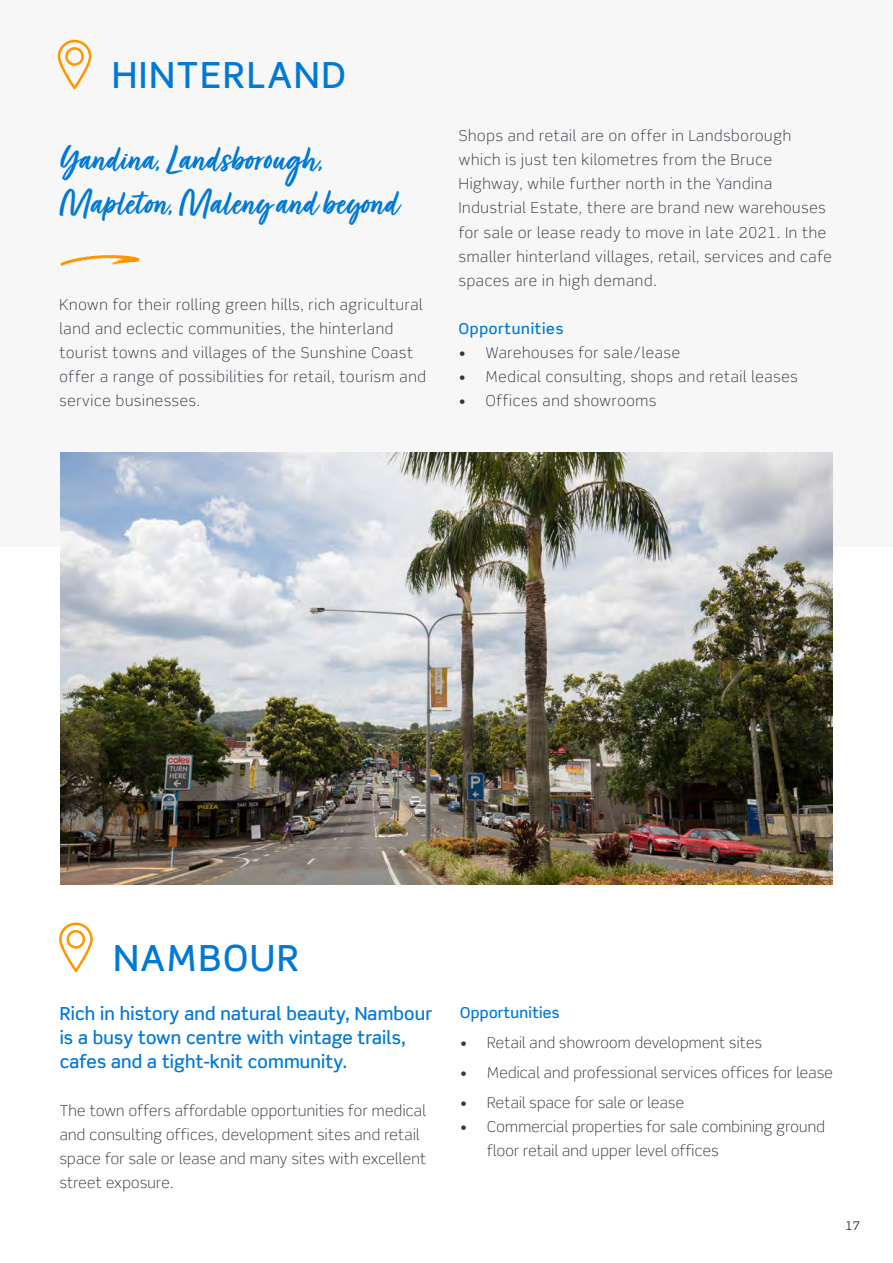
<style>
.page{position:relative;width:893px;height:1263px;background:#fff}
.page>*{position:absolute;margin:0;border:0;box-sizing:border-box;transform-origin:0 0}
.t1{font:72px "Have Heart Swash";color:#ff9600}
.t2{font:39px/43.5px "Turbinado Bold Pro";color:#0079d4}
.t3{font:500 36px "Scene Std";letter-spacing:.06em;color:#0079d4}
.t4{font:500 18px/24px "Scene Std";letter-spacing:.01em;color:#0079d4}
.t5{font:300 15px/24px "Scene Std";letter-spacing:.05em;color:#343741}
.t6{font:300 15px/24px "Scene Std";letter-spacing:.02em;color:#343741}
.t7{font:300 15px/24px "Scene Std";letter-spacing:.025em;color:#343741}
.t8{font:500 15px "Scene Std";letter-spacing:.035em;color:#0079d4}
.t9{font:12px "Scene Std";color:#343741}
</style>
<div class="page">
<div style="left:0;top:0;width:893px;height:546px;background:#f7f7f7"></div>
<img style="left:60px;top:453px;width:773px;height:431px">
<svg style="left:58px;top:40px;width:33px;height:49px"></svg>
<svg style="left:59px;top:922px;width:34px;height:50px"></svg>
<h3 class="t3" style="left:112px;top:53px;width:235px">HINTERLAND</h3>
<h2 class="t2" style="left:60px;top:141px;width:340px">Yandina, Landsborough,<br>Mapleton, Maleny and beyond</h2>
<h1 class="t1" style="left:60px;top:214px;width:84px">b</h1>
<p class="t5" style="left:60px;top:292px;width:368px">Known for their rolling green hills, rich agricultural land and eclectic communities, the hinterland tourist towns and villages of the Sunshine Coast offer a range of possibilities for retail, tourism and service businesses.</p>
<p class="t5" style="left:459px;top:124px;width:374px">Shops and retail are on offer in Landsborough which is just ten kilometres from the Bruce Highway, while further north in the Yandina Industrial Estate, there are brand new warehouses for sale or lease ready to move in late 2021. In the smaller hinterland villages, retail, services and cafe spaces are in high demand.</p>
<p class="t8" style="left:459px;top:319px;width:106px">Opportunities</p>
<p class="t5" style="left:459px;top:340px;width:223px">• Warehouses for sale/lease</p>
<p class="t5" style="left:459px;top:364px;width:340px">• Medical consulting, shops and retail leases</p>
<p class="t5" style="left:459px;top:388px;width:199px">• Offices and showrooms</p>
<h3 class="t3" style="left:113px;top:936px;width:187px">NAMBOUR</h3>
<p class="t4" style="left:60px;top:1002px;width:374px">Rich in history and natural beauty, Nambour is a busy town centre with vintage trails, cafes and a tight-knit community.</p>
<p class="t7" style="left:60px;top:1099px;width:368px">The town offers affordable opportunities for medical and consulting offices, development sites and retail space for sale or lease and many sites with excellent street exposure.</p>
<p class="t8" style="left:460px;top:1004px;width:101px">Opportunities</p>
<p class="t6" style="left:460px;top:1031px;width:303px">• Retail and showroom development sites</p>
<p class="t6" style="left:460px;top:1061px;width:374px">• Medical and professional services offices for lease</p>
<p class="t6" style="left:460px;top:1091px;width:225px">• Retail space for sale or lease</p>
<p class="t6" style="left:487px;top:1115px;width:339px;text-indent:-27px">• Commercial properties for sale combining ground floor retail and upper level offices</p>
<p class="t9" style="left:845px;top:1219px;width:16px">17</p>
</div>
